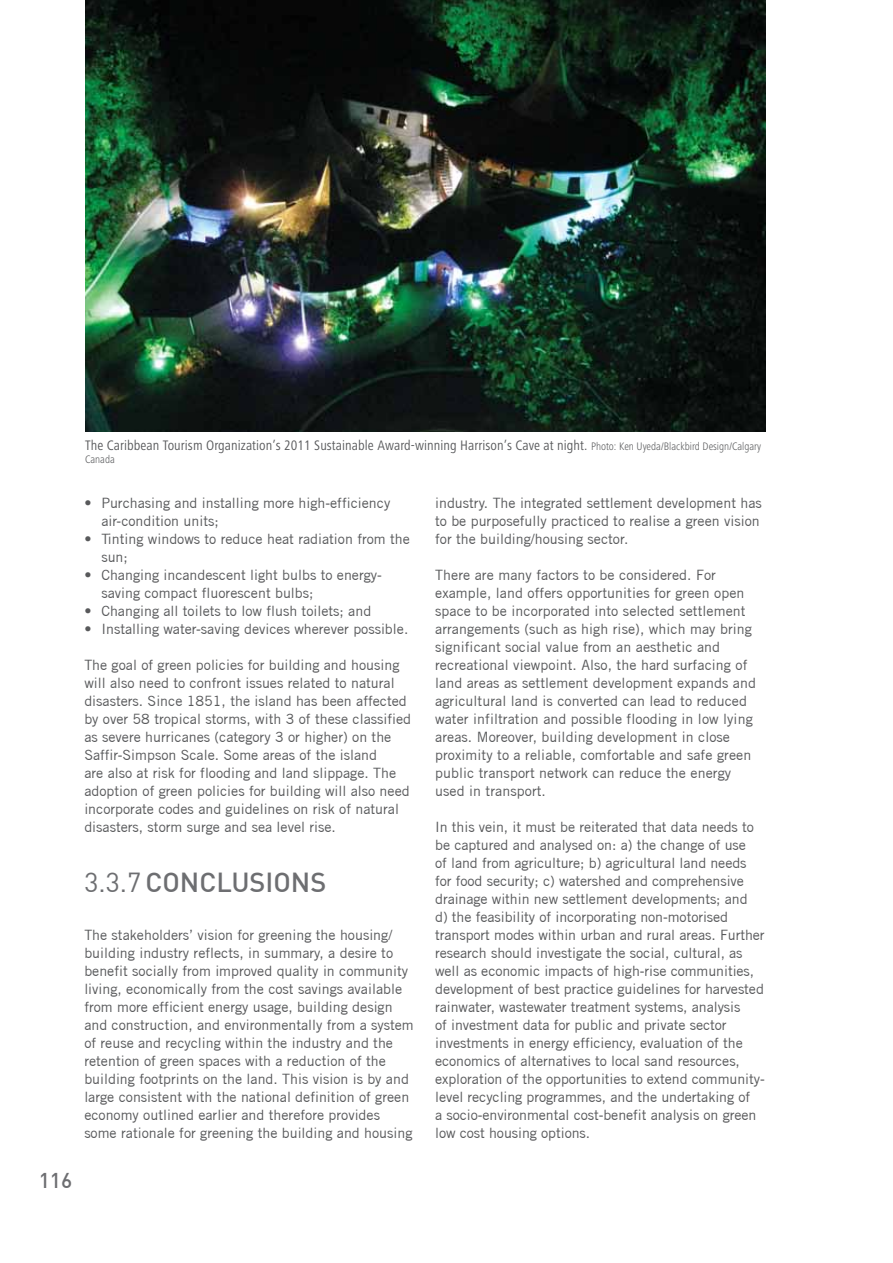
<style>
.page{position:relative;width:893px;height:1263px;background:#fff}
.page>*{position:absolute;margin:0;border:0;box-sizing:border-box;transform-origin:0 0}
.t1{font:500 27px "DIN";color:#6d6e71}
.t2{font:500 21px "DIN";color:#6d6e71}
.t3{font:14.25px/18px "Trade Gothic";color:#58595b}
.t4{font:condensed 14.25px "Frutiger Next LT";letter-spacing:.005em;color:#58595b}
.t5{font:300 condensed 11.25px "Frutiger Next LT";color:#58595b}
.s1{font-weight:300;font-size:11.25px}
.s2{font-weight:400}
</style>
<div class="page">
<img style="left:85px;top:0;width:680px;height:431px">
<p class="t4" style="left:85px;top:437px;width:678px">The Caribbean Tourism Organization’s 2011 Sustainable Award-winning Harrison’s Cave at night. <span class="s1">Photo: Ken Uyeda/Blackbird Design/Calgary</span></p>
<p class="t5" style="left:85px;top:453px;width:31px">Canada</p>
<h2 class="t2" style="left:39px;top:1167px;width:35px">116</h2>
<p class="t3" style="left:101px;top:494px;width:290px;text-indent:-17px">• Purchasing and installing more high-efficiency air-condition units;</p>
<p class="t3" style="left:101px;top:530px;width:310px;text-indent:-17px">• Tinting windows to reduce heat radiation from the sun;</p>
<p class="t3" style="left:101px;top:566px;width:282px;text-indent:-17px">• Changing incandescent light bulbs to energy&shy;saving compact fluorescent bulbs;</p>
<p class="t3" style="left:84px;top:602px;width:288px">• Changing all toilets to low flush toilets; and</p>
<p class="t3" style="left:84px;top:620px;width:325px">• Installing water-saving devices wherever possible.</p>
<p class="t3" style="left:84px;top:656px;width:328px">The goal of green policies for building and housing will also need to confront issues related to natural disasters. Since 1851, the island has been affected by over 58 tropical storms, with 3 of these classified as severe hurricanes (category 3 or higher) on the Saffir-Simpson Scale. Some areas of the island<br>are also at risk for flooding and land slippage. The adoption of green policies for building will also need incorporate codes and guidelines on risk of natural disasters, storm surge and sea level rise.</p>
<h1 class="t1" style="left:84px;top:865px;width:243px"><span class="s2">3.3.7</span> CONCLUSIONS</h1>
<p class="t3" style="left:84px;top:926px;width:331px">The stakeholders’ vision for greening the housing/ building industry reflects, in summary, a desire to benefit socially from improved quality in community living, economically from the cost savings available from more efficient energy usage, building design and construction, and environmentally from a system of reuse and recycling within the industry and the retention of green spaces with a reduction of the building footprints on the land. This vision is by and large consistent with the national definition of green economy outlined earlier and therefore provides some rationale for greening the building and housing</p>
<p class="t3" style="left:435px;top:494px;width:328px">industry. The integrated settlement development has to be purposefully practiced to realise a green vision for the building/housing sector.</p>
<p class="t3" style="left:435px;top:566px;width:322px">There are many factors to be considered. For example, land offers opportunities for green open space to be incorporated into selected settlement arrangements (such as high rise), which may bring significant social value from an aesthetic and recreational viewpoint. Also, the hard surfacing of land areas as settlement development expands and agricultural land is converted can lead to reduced water infiltration and possible flooding in low lying areas. Moreover, building development in close proximity to a reliable, comfortable and safe green public transport network can reduce the energy used in transport.</p>
<p class="t3" style="left:435px;top:818px;width:331px">In this vein, it must be reiterated that data needs to be captured and analysed on: a) the change of use<br>of land from agriculture; b) agricultural land needs for food security; c) watershed and comprehensive drainage within new settlement developments; and<br>d) the feasibility of incorporating non-motorised transport modes within urban and rural areas. Further research should investigate the social, cultural, as well as economic impacts of high-rise communities, development of best practice guidelines for harvested rainwater, wastewater treatment systems, analysis<br>of investment data for public and private sector investments in energy efficiency, evaluation of the economics of alternatives to local sand resources, exploration of the opportunities to extend community&shy;level recycling programmes, and the undertaking of<br>a socio-environmental cost-benefit analysis on green low cost housing options.</p>
</div>
